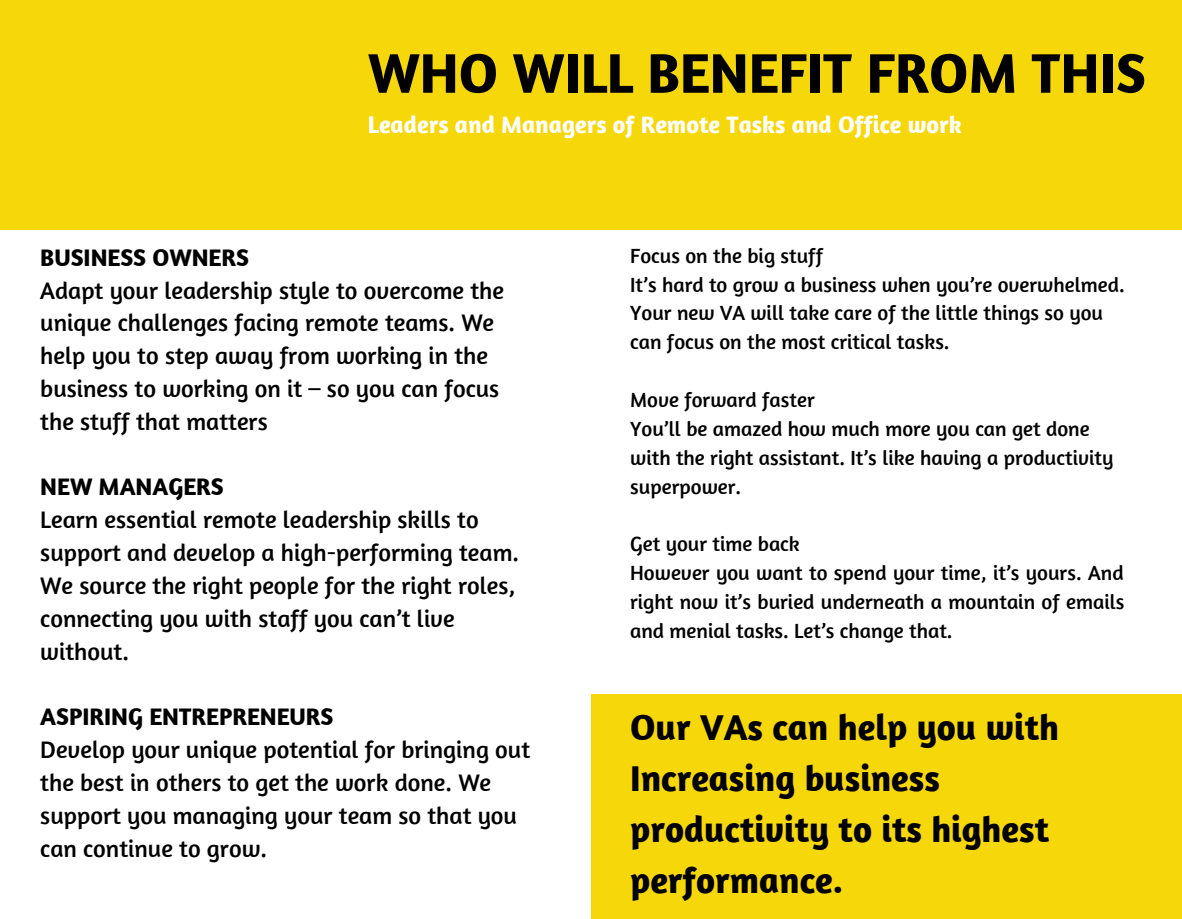
<style>
.page{position:relative;width:1182px;height:919px;background:#fff}
.page>*{position:absolute;margin:0;border:0;box-sizing:border-box;transform-origin:0 0}
.t1{font:700 56.7px "Amaranth";color:#000}
.t2{font:700 36.75px/51.1px "Amaranth";color:#000}
.t3{font:24.5px/32.9px "Amaranth";color:#000}
.t4{font:700 24.5px "Amaranth";color:#000}
.t5{font:700 24.32px "Amaranth";color:#fff}
.t6{font:21px/28.9px "Amaranth";color:#000}
</style>
<div class="page">
<div style="left:0;top:0;width:1181px;height:230px;background:#f6d70a"></div>
<div style="left:591px;top:694px;width:590px;height:224px;background:#f6d70a"></div>
<p class="t1" style="left:368px;top:37px;width:779px">WHO WILL BENEFIT FROM THIS</p>
<p class="t5" style="left:368px;top:110px;width:595px">Leaders and Managers of Remote Tasks and Office work</p>
<p class="t4" style="left:40px;top:242px;width:210px">BUSINESS OWNERS</p>
<p class="t3" style="left:40px;top:273px;width:465px">Adapt your leadership style to overcome the unique challenges facing remote teams. We help you to step away from working in the business to working on it – so you can focus the stuff that matters</p>
<p class="t4" style="left:40px;top:471px;width:185px">NEW MANAGERS</p>
<p class="t3" style="left:40px;top:503px;width:480px">Learn essential remote leadership skills to support and develop a high-performing team.<br>We source the right people for the right roles, connecting you with staff you can’t live without.</p>
<p class="t4" style="left:40px;top:701px;width:295px">ASPIRING ENTREPRENEURS</p>
<p class="t3" style="left:40px;top:732px;width:491px">Develop your unique potential for bringing out the best in others to get the work done. We support you managing your team so that you can continue to grow.</p>
<p class="t6" style="left:630px;top:240px;width:194px">Focus on the big stuff</p>
<p class="t6" style="left:630px;top:269px;width:496px">It’s hard to grow a business when you’re overwhelmed.<br>Your new VA will take care of the little things so you can focus on the most critical tasks.</p>
<p class="t6" style="left:630px;top:385px;width:186px">Move forward faster</p>
<p class="t6" style="left:630px;top:414px;width:484px">You’ll be amazed how much more you can get done with the right assistant. It’s like having a productivity superpower.</p>
<p class="t6" style="left:630px;top:529px;width:171px">Get your time back</p>
<p class="t6" style="left:630px;top:558px;width:496px;text-align:justify">However you want to spend your time, it’s yours. And right now it’s buried underneath a mountain of emails and menial tasks. Let’s change that.</p>
<p class="t2" style="left:630px;top:700px;width:430px">Our VAs can help you with<br>Increasing business productivity to its highest performance.</p>
</div>
